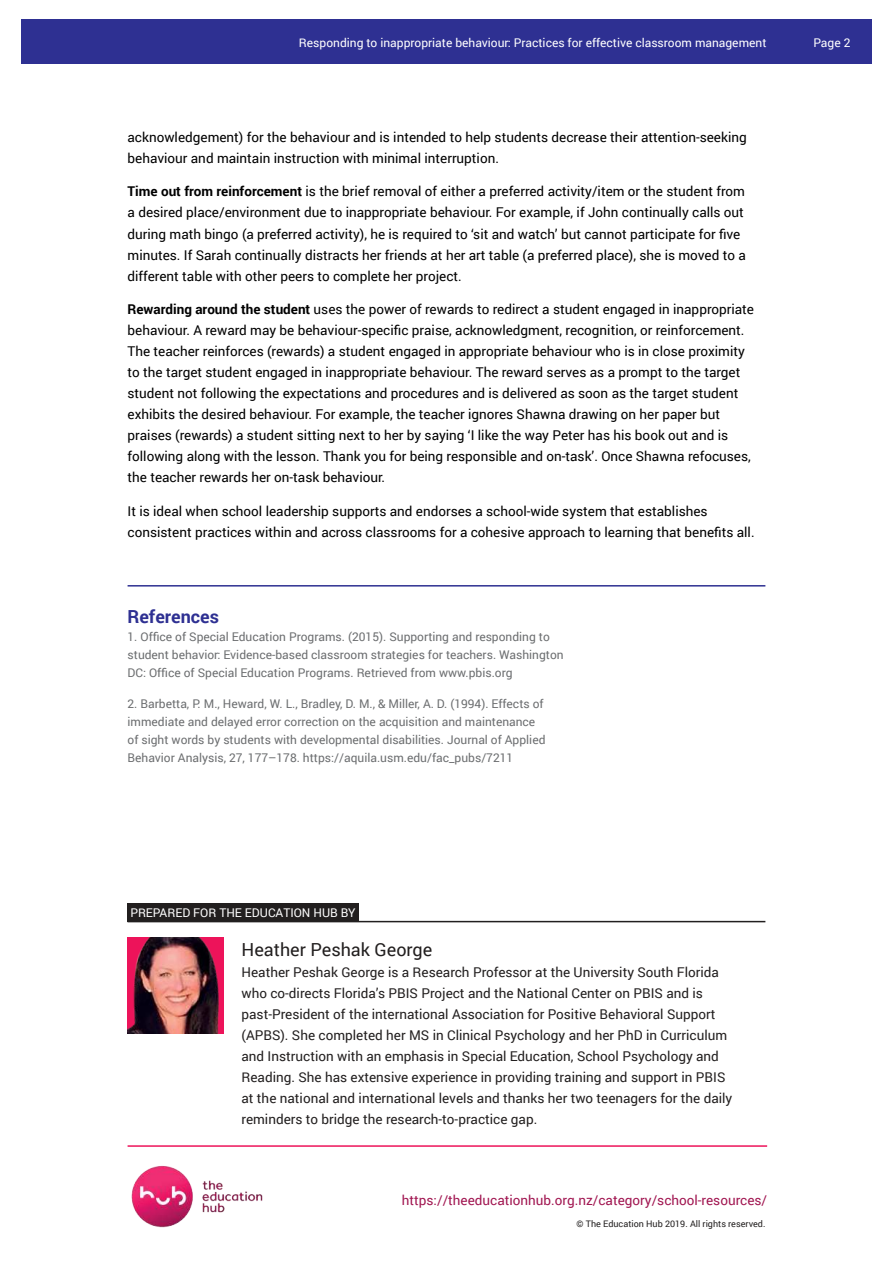
<style>
.page{position:relative;width:893px;height:1263px;background:#fff}
.page>*{position:absolute;margin:0;border:0;box-sizing:border-box;transform-origin:0 0}
.t1{font:18px "Roboto";color:#221f1f}
.t2{font:700 18px "Roboto";color:#2e3092}
.t3{font:13.5px/21px "Roboto";color:#000}
.t4{font:13.5px/21px "Roboto";color:#221f1f}
.t5{font:13.5px "Roboto";color:#a11651}
.t6{font:12px/18px "Roboto";color:#6c6e70}
.t7{font:12px "Roboto";color:#fff}
.t8{font:9px "Roboto";color:#221f1f}
.s1{font-weight:700}
</style>
<div class="page">
<img style="left:131px;top:1165px;width:132px;height:63px">
<hr style="left:128px;top:1145px;width:639px;height:2px;background:#ed135a">
<div style="left:21px;top:19px;width:851px;height:45px;background:#2e3092"></div>
<hr style="left:128px;top:585px;width:637px;height:1px;background:#2e3092">
<div style="left:128px;top:903px;width:231px;height:18px;background:#221f1f"></div>
<hr style="left:128px;top:921px;width:637px;height:1px;background:#221f1f">
<img style="left:128px;top:937px;width:96px;height:96px">
<p class="t7" style="left:299px;top:37px;width:469px">Responding to inappropriate behaviour: Practices for effective classroom management</p>
<p class="t7" style="left:813px;top:37px;width:39px">Page 2</p>
<p class="t3" style="left:128px;top:127px;width:621px">acknowledgement) for the behaviour and is intended to help students decrease their attention-seeking behaviour and maintain instruction with minimal interruption.</p>
<p class="t3" style="left:128px;top:182px;width:620px"><span class="s1">Time out from reinforcement</span> is the brief removal of either a preferred activity/item or the student from a desired place/environment due to inappropriate behaviour. For example, if John continually calls out during math bingo (a preferred activity), he is required to ‘sit and watch’ but cannot participate for five minutes. If Sarah continually distracts her friends at her art table (a preferred place), she is moved to a different table with other peers to complete her project.</p>
<p class="t3" style="left:128px;top:300px;width:628px"><span class="s1">Rewarding around the student</span> uses the power of rewards to redirect a student engaged in inappropriate behaviour. A reward may be behaviour-specific praise, acknowledgment, recognition, or reinforcement.<br>The teacher reinforces (rewards) a student engaged in appropriate behaviour who is in close proximity to the target student engaged in inappropriate behaviour. The reward serves as a prompt to the target student not following the expectations and procedures and is delivered as soon as the target student exhibits the desired behaviour. For example, the teacher ignores Shawna drawing on her paper but praises (rewards) a student sitting next to her by saying ‘I like the way Peter has his book out and is following along with the lesson. Thank you for being responsible and on-task’. Once Shawna refocuses, the teacher rewards her on-task behaviour.</p>
<p class="t3" style="left:128px;top:502px;width:629px">It is ideal when school leadership supports and endorses a school-wide system that establishes consistent practices within and across classrooms for a cohesive approach to learning that benefits all.</p>
<h1 class="t2" style="left:128px;top:609px;width:93px">References</h1>
<p class="t6" style="left:128px;top:628px;width:438px">1. Office of Special Education Programs. (2015). Supporting and responding to student behavior: Evidence-based classroom strategies for teachers. Washington<br>DC: Office of Special Education Programs. Retrieved from www.pbis.org</p>
<p class="t6" style="left:128px;top:696px;width:419px">2. Barbetta, P. M., Heward, W. L., Bradley, D. M., &amp; Miller, A. D. (1994). Effects of immediate and delayed error correction on the acquisition and maintenance of sight words by students with developmental disabilities. Journal of Applied Behavior Analysis, 27, 177–178. https://aquila.usm.edu/fac_pubs/7211</p>
<p class="t7" style="left:130px;top:907px;width:227px">PREPARED FOR THE EDUCATION HUB BY</p>
<h1 class="t1" style="left:242px;top:941px;width:192px">Heather Peshak George</h1>
<p class="t4" style="left:242px;top:963px;width:492px">Heather Peshak George is a Research Professor at the University South Florida who co-directs Florida’s PBIS Project and the National Center on PBIS and is past-President of the international Association for Positive Behavioral Support (APBS). She completed her MS in Clinical Psychology and her PhD in Curriculum and Instruction with an emphasis in Special Education, School Psychology and Reading. She has extensive experience in providing training and support in PBIS at the national and international levels and thanks her two teenagers for the daily reminders to bridge the research-to-practice gap.</p>
<p class="t5" style="left:402px;top:1194px;width:367px">https://theeducationhub.org.nz/category/school-resources/</p>
<p class="t8" style="left:577px;top:1220px;width:190px">© The Education Hub 2019. All rights reserved.</p>
</div>
